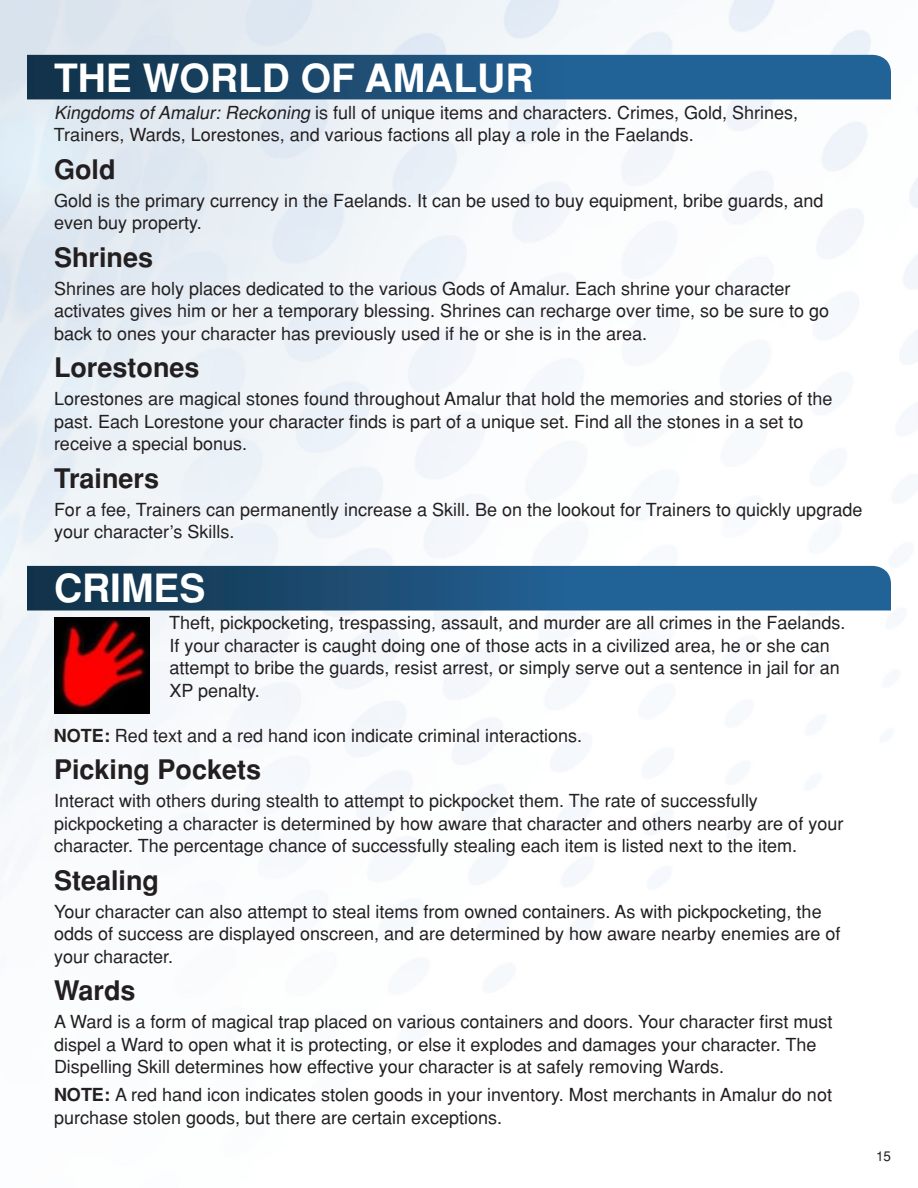
<style>
.page{position:relative;width:918px;height:1188px;background:#fff}
.page>*{position:absolute;margin:0;border:0;box-sizing:border-box;transform-origin:0 0}
.t1{font:700 39px "Helvetica";color:#fff}
.t2{font:700 27px "Helvetica";color:#231f20}
.t3{font:18px/22.5px "Helvetica";color:#231f20}
.t4{font:700 18px "Helvetica";color:#231f20}
.t5{font:13.5px "Helvetica";color:#231f20}
.s1{font-style:italic}
.s2{font-weight:700}
</style>
<div class="page">
<img style="left:0;top:0;width:918px;height:992px">
<svg style="left:27px;top:55px;width:864px;height:44px;background:#1c527b"></svg>
<svg style="left:27px;top:566px;width:864px;height:44px;background:#1c527b"></svg>
<img style="left:54px;top:617px;width:96px;height:96px">
<h1 class="t1" style="left:54px;top:55px;width:481px">The World of Amalur</h1>
<p class="t3" style="left:54px;top:101px;width:746px"><span class="s1">Kingdoms ofAmalur: Reckoning</span> is full of unique items and characters. Crimes, Gold, Shrines,<br>Trainers, Wards, Lorestones, and various factions all play a role in the Faelands.</p>
<h2 class="t2" style="left:54px;top:154px;width:63px">Gold</h2>
<p class="t3" style="left:54px;top:189px;width:771px">Gold is the primary currency in the Faelands. It can be used to buy equipment, bribe guards, and even buy property.</p>
<h2 class="t2" style="left:54px;top:242px;width:101px">Shrines</h2>
<p class="t3" style="left:54px;top:277px;width:777px">Shrines are holy places dedicated to the various Gods of Amalur. Each shrine your character activates gives him or her a temporary blessing. Shrines can recharge over time, so be sure to go back to ones your character has previously used if he or she is in the area.</p>
<h2 class="t2" style="left:54px;top:352px;width:147px">Lorestones</h2>
<p class="t3" style="left:54px;top:387px;width:780px">Lorestones are magical stones found throughout Amalur that hold the memories and stories of the past. Each Lorestone your character finds is part of a unique set. Find all the stones in a set to receive a special bonus.</p>
<h2 class="t2" style="left:54px;top:463px;width:107px">Trainers</h2>
<p class="t3" style="left:54px;top:498px;width:810px">For a fee, Trainers can permanently increase a Skill. Be on the lookout for Trainers to quickly upgrade your character’s Skills.</p>
<h1 class="t1" style="left:54px;top:566px;width:153px">Crimes</h1>
<p class="t3" style="left:169px;top:612px;width:678px">Theft, pickpocketing, trespassing, assault, and murder are all crimes in the Faelands.<br>If your character is caught doing one of those acts in a civilized area, he or she can attempt to bribe the guards, resist arrest, or simply serve out a sentence in jail for an XP penalty.</p>
<p class="t4" style="left:54px;top:725px;width:14px">NOTE</p>
<p class="t3" style="left:104px;top:724px;width:480px"><span class="s2">:</span> Red text and a red hand icon indicate criminal interactions.</p>
<h2 class="t2" style="left:54px;top:754px;width:209px">Picking Pockets</h2>
<p class="t3" style="left:54px;top:790px;width:791px">Interact with others during stealth to attempt to pickpocket them. The rate of successfully pickpocketing a character is determined by how aware that character and others nearby are of your character. The percentage chance of successfully stealing each item is listed next to the item.</p>
<h2 class="t2" style="left:54px;top:865px;width:107px">Stealing</h2>
<p class="t3" style="left:54px;top:900px;width:788px">Your character can also attempt to steal items from owned containers. As with pickpocketing, the odds of success are displayed onscreen, and are determined by how aware nearby enemies are of your character.</p>
<h2 class="t2" style="left:54px;top:975px;width:83px">Wards</h2>
<p class="t3" style="left:54px;top:1011px;width:780px">A Ward is a form of magical trap placed on various containers and doors. Your character first must dispel a Ward to open what it is protecting, or else it explodes and damages your character. The<br>Dispelling Skill determines how effective your character is at safely removing Wards.</p>
<p class="t4" style="left:54px;top:1084px;width:14px">NOTE</p>
<p class="t3" style="left:54px;top:1083px;width:780px;text-indent:50px"><span class="s2">:</span> A red hand icon indicates stolen goods in your inventory. Most merchants in Amalur do not purchase stolen goods, but there are certain exceptions.</p>
<p class="t5" style="left:876px;top:1148px;width:17px">15</p>
</div>
